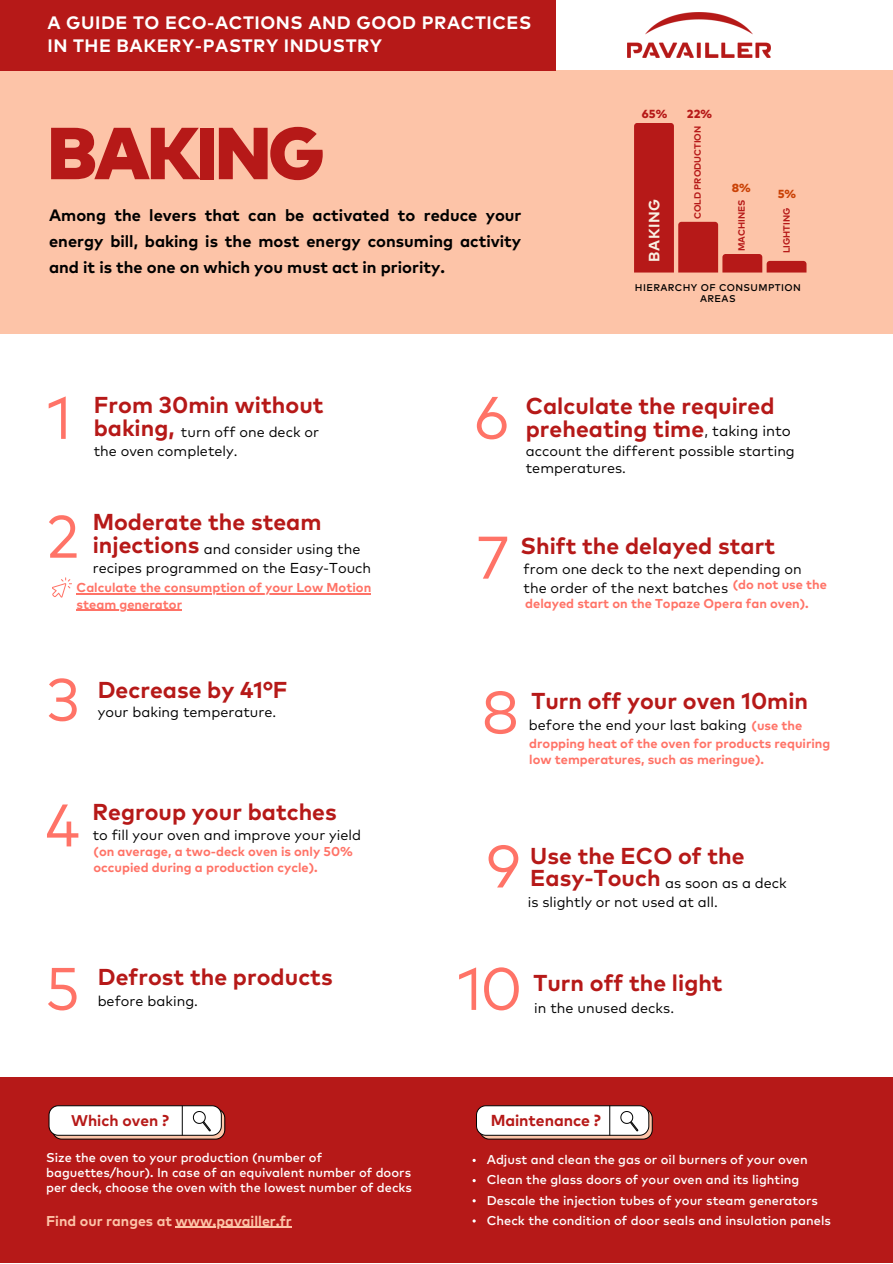
<style>
.page{position:relative;width:893px;height:1264px;background:#fff}
.page>*{position:absolute;margin:0;border:0;box-sizing:border-box;transform-origin:0 0}
.t1{font:900 73.5px "Mark Pro";letter-spacing:-.04em;color:#b61918}
.t2{font:60px "Mark Pro";color:#ff7367}
.t3{font:700 22.95px "Mark Pro";color:#b61918}
.t4{font:700 18px/22.5px "Mark Pro";letter-spacing:.03em;color:#fff}
.t5{font:700 16.5px/25.8px "Mark Pro";color:#000;text-align:justify}
.t6{font:700 15.9px "Mark Pro";letter-spacing:-.005em;color:#b61918}
.t7{font:700 15.6px "Mark Pro";color:#b61918}
.t8{font:15px "Mark Pro";color:#000}
.t9{font:700 15px "Mark Pro";letter-spacing:.025em;color:#f8f0e3}
.t10{font:14.4px/19.4px "Mark Pro";color:#000}
.t11{font:700 14.25px "Mark Pro";color:#fdc4a8}
.t12{font:700 12.9px/15.8px "Mark Pro";color:#ff7367}
.t13{font:500 12.75px/20.1px "Mark Pro";color:#fff}
.t14{font:800 11.7px "Mark Pro";color:#b61918}
.t15{font:800 11.7px "Mark Pro";color:#ca4206}
.t16{font:500 9.75px/10.5px "Mark Pro";letter-spacing:.04em;color:#000;text-align:center}
.t17{font:700 9.15px "Mark Pro";color:#b61918}
.s1{font-weight:700;font-size:22.95px;color:#b61918}
</style>
<div class="page">
<div style="left:0;top:70px;width:892px;height:264px;background:#fdc4a8"></div>
<div style="left:0;top:0;width:555px;height:71px;background:#b61918"></div>
<svg style="left:634px;top:123px;width:172px;height:149px"></svg>
<img style="left:627px;top:12px;width:143px;height:45px">
<hr style="left:77px;top:593px;width:294px;height:1px;background:#ff7367">
<hr style="left:77px;top:609px;width:105px;height:2px;background:#ff7367">
<svg style="left:52px;top:577px;width:20px;height:20px"></svg>
<div style="left:0;top:1077px;width:892px;height:185px;background:#b61918"></div>
<hr style="left:176px;top:1226px;width:116px;height:1px;background:#fdc4a8">
<svg style="left:476px;top:1105px;width:176px;height:34px;background:#e4dbd9"></svg>
<svg style="left:49px;top:1105px;width:176px;height:34px;background:#e4dbd9"></svg>
<p class="t4" style="left:47px;top:13px;width:485px">A GUIDE TO ECO-ACTIONS AND GOOD PRACTICES<br>IN THE BAKERY-PASTRY INDUSTRY</p>
<h1 class="t1" style="left:47px;top:121px;width:278px">BAKING</h1>
<p class="t5" style="left:49px;top:203px;width:474px">Among the levers that can be activated to reduce your energy bill, baking is the most energy consuming activity and it is the one on which you must act in priority.</p>
<p class="t14" style="left:642px;top:109px;width:27px">65%</p>
<p class="t14" style="left:687px;top:109px;width:26px">22%</p>
<p class="t17" style="left:693px;top:219px;width:95px;rotate:-90deg">COLD PRODUCTION</p>
<p class="t15" style="left:731px;top:183px;width:20px">8%</p>
<p class="t15" style="left:777px;top:188px;width:20px">5%</p>
<p class="t17" style="left:782px;top:253px;width:47px;rotate:-90deg">LIGHTING</p>
<p class="t9" style="left:647px;top:261px;width:64px;rotate:-90deg">BAKING</p>
<p class="t17" style="left:737px;top:251px;width:53px;rotate:-90deg">MACHINES</p>
<p class="t16" style="left:635px;top:283px;width:167px">HIERARCHY OF CONSUMPTION<br>AREAS</p>
<h2 class="t2" style="left:47px;top:391px;width:27px">1</h2>
<h3 class="t3" style="left:94px;top:395px;width:231px">From 30min without</h3>
<p class="t10" style="left:94px;top:423px;width:227px"><span class="s1">baking,</span> turn off one deck or</p>
<p class="t10" style="left:94px;top:442px;width:145px">the oven completely.</p>
<h3 class="t3" style="left:93px;top:512px;width:230px">Moderate the steam</h3>
<h2 class="t2" style="left:46px;top:510px;width:34px">2</h2>
<p class="t10" style="left:93px;top:540px;width:280px"><span class="s1">injections</span> and consider using the recipes programmed on the Easy-Touch</p>
<p class="t12" style="left:77px;top:580px;width:296px;line-height:16.2px">Calculate the consumption of your Low Motion steam generator</p>
<h2 class="t2" style="left:47px;top:673px;width:35px">3</h2>
<h3 class="t3" style="left:98px;top:680px;width:191px">Decrease by 41°F</h3>
<p class="t10" style="left:98px;top:702px;width:180px">your baking temperature.</p>
<h2 class="t2" style="left:45px;top:799px;width:36px">4</h2>
<h3 class="t3" style="left:92px;top:802px;width:246px">Regroup your batches</h3>
<p class="t10" style="left:93px;top:826px;width:270px">to fill your oven and improve your yield</p>
<p class="t12" style="left:94px;top:844px;width:261px">(on average, a two-deck oven is only 50% occupied during a production cycle).</p>
<h2 class="t2" style="left:45px;top:962px;width:36px">5</h2>
<h3 class="t3" style="left:98px;top:967px;width:236px">Defrost the products</h3>
<p class="t10" style="left:98px;top:992px;width:102px">before baking.</p>
<h2 class="t2" style="left:474px;top:391px;width:36px">6</h2>
<h3 class="t3" style="left:525px;top:396px;width:250px">Calculate the required</h3>
<h3 class="t3" style="left:525px;top:418px;width:180px">preheating time</h3>
<p class="t10" style="left:525px;top:443px;width:270px;line-height:16.8px">account the different possible starting temperatures.</p>
<p class="t8" style="left:704px;top:424px;width:88px">, taking into</p>
<h2 class="t2" style="left:476px;top:531px;width:34px">7</h2>
<h3 class="t3" style="left:520px;top:536px;width:256px">Shift the delayed start</h3>
<p class="t10" style="left:523px;top:560px;width:280px">from one deck to the next depending on</p>
<p class="t12" style="left:525px;top:576px;width:303px;line-height:19.2px;text-indent:207px">(do not use the delayed start on the Topaze Opera fan oven).</p>
<p class="t10" style="left:523px;top:579px;width:206px">the order of the next batches</p>
<h2 class="t2" style="left:481px;top:686px;width:39px">8</h2>
<h3 class="t3" style="left:531px;top:691px;width:278px">Turn off your oven 10min</h3>
<p class="t10" style="left:528px;top:716px;width:219px">before the end your last baking</p>
<p class="t12" style="left:529px;top:736px;width:302px">dropping heat of the oven for products requiring low temperatures, such as meringue).</p>
<p class="t12" style="left:751px;top:718px;width:52px">(use the</p>
<h2 class="t2" style="left:486px;top:840px;width:36px">9</h2>
<h3 class="t3" style="left:530px;top:845px;width:216px">Use the ECO of the</h3>
<p class="t10" style="left:530px;top:873px;width:258px"><span class="s1">Easy-Touch</span> as soon as a deck</p>
<p class="t10" style="left:527px;top:893px;width:191px">is slightly or not used at all.</p>
<h2 class="t2" style="left:457px;top:962px;width:67px">10</h2>
<h3 class="t3" style="left:533px;top:973px;width:191px">Turn off the light</h3>
<p class="t10" style="left:534px;top:999px;width:141px">in the unused decks.</p>
<p class="t7" style="left:71px;top:1113px;width:99px">Which oven ?</p>
<p class="t6" style="left:490px;top:1112px;width:112px">Maintenance ?</p>
<p class="t13" style="left:46px;top:1150px;width:367px;line-height:14.9px">Size the oven to your production (number of baguettes/hour). In case of an equivalent number of doors per deck, choose the oven with the lowest number of decks</p>
<p class="t11" style="left:46px;top:1214px;width:247px">Find our ranges at www.pavailler.fr</p>
<p class="t13" style="left:486px;top:1150px;width:345px">Adjust and clean the gas or oil burners of your oven Clean the glass doors of your oven and its lighting Descale the injection tubes of your steam generators Check the condition of door seals and insulation panels</p>
</div>
